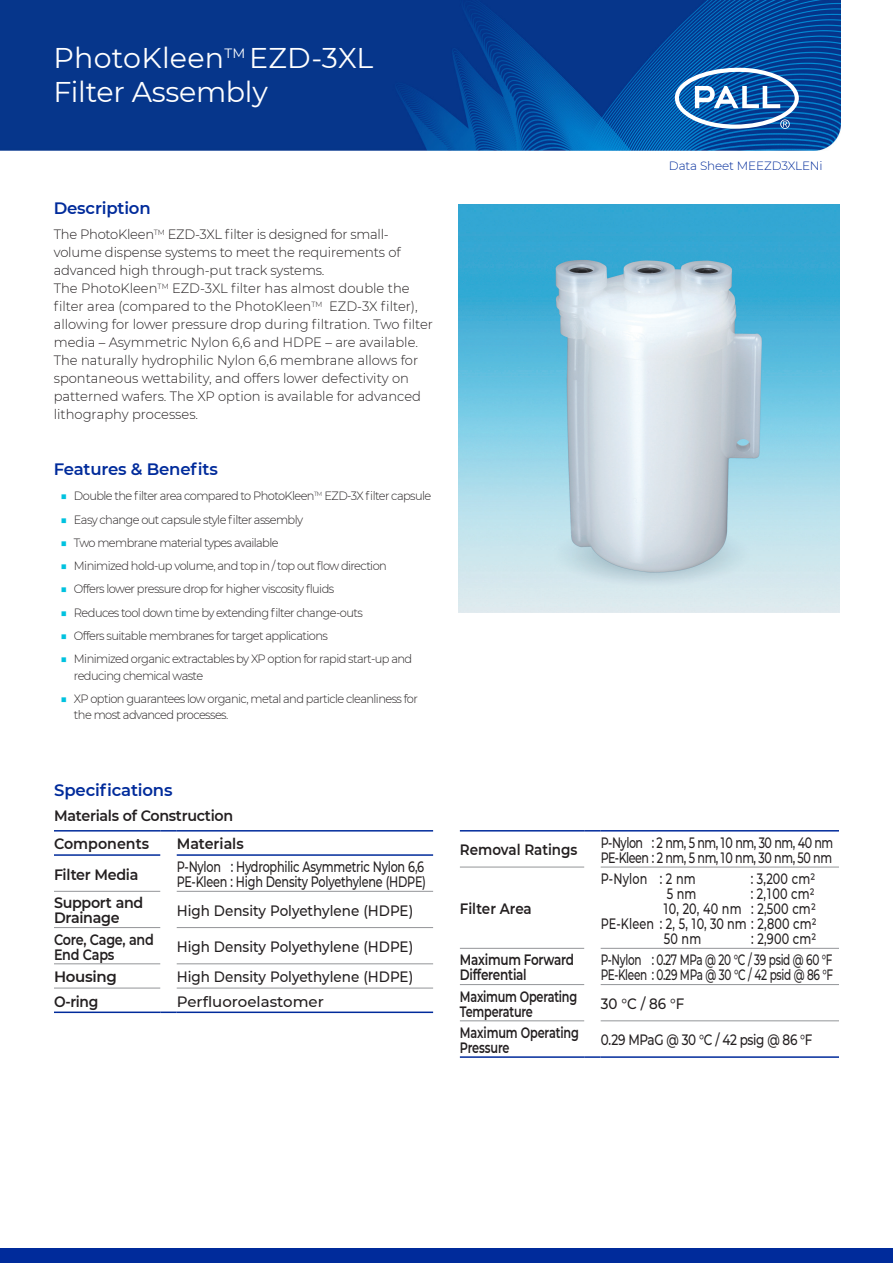
<style>
.page{position:relative;width:893px;height:1263px;background:#fff}
.page>*{position:absolute;margin:0;border:0;box-sizing:border-box;transform-origin:0 0}
.t1{font:28.5px/33.8px "Montserrat";letter-spacing:-.01em;color:#fff}
.t2{font:600 16.5px "Montserrat";letter-spacing:-.01em;color:#002b9b}
.t3{font:500 15px/15px "Montserrat";letter-spacing:-.01em;color:#231f20;scale:.75 1}
.t4{font:500 15px "Montserrat";letter-spacing:-.01em;color:#231f20;scale:.9 1}
.t5{font:500 15px/15px "Montserrat";letter-spacing:-.03em;color:#231f20;scale:.7 1}
.t6{font:500 15px/15px "Montserrat";letter-spacing:-.04em;color:#231f20;scale:.74 1}
.t7{font:600 15px/15px "Montserrat";letter-spacing:-.02em;color:#231f20;scale:.95 1}
.t8{font:600 15px/15px "Montserrat";letter-spacing:-.02em;color:#231f20;scale:.75 1}
.t9{font:500 15px "Montserrat";letter-spacing:.015em;color:#231f20;scale:.75 1}
.t10{font:600 15px/15px "Montserrat";letter-spacing:-.02em;color:#231f20;scale:.8 1}
.t11{font:500 15px "Montserrat";letter-spacing:-.03em;color:#231f20;scale:.8 1}
.t12{font:600 15px/15px "Montserrat";letter-spacing:-.02em;color:#231f20;scale:.85 1}
.t13{font:600 15px "Montserrat";color:#231f20;scale:.95 1}
.t14{font:500 15px "Montserrat";letter-spacing:-.01em;color:#231f20}
.t15{font:600 15px "Montserrat";color:#231f20;scale:.9 1}
.t16{font:600 15px "Montserrat";letter-spacing:-.02em;color:#231f20;scale:.9 1}
.t17{font:600 15px "Montserrat";letter-spacing:-.02em;color:#231f20}
.t18{font:600 15px "Montserrat";letter-spacing:-.02em;color:#231f20;scale:.92 1}
.t19{font:300 13.5px/18px "Montserrat";color:#231f20}
.t20{font:300 12px/16.5px "Montserrat";letter-spacing:-.05em;color:#231f20;scale:.95 1}
.t21{font:300 12px "Montserrat";letter-spacing:-.01em;color:#002b9b}
.s1{font-weight:600;color:#00c2df}
</style>
<div class="page">
<img style="left:0;top:0;width:841px;height:150px">
<svg style="left:675px;top:68px;width:124px;height:61px"></svg>
<img style="left:459px;top:205px;width:380px;height:407px">
<div style="left:0;top:1248px;width:893px;height:15px;background:#002b9b"></div>
<svg style="left:460px;top:831px;width:379px;height:191px"></svg>
<hr style="left:460px;top:1020px;width:124px;height:1px;background:#939598">
<hr style="left:601px;top:1020px;width:238px;height:1px;background:#939598">
<hr style="left:460px;top:867px;width:124px;height:1px;background:#939598">
<hr style="left:460px;top:948px;width:124px;height:1px;background:#939598">
<hr style="left:460px;top:984px;width:124px;height:1px;background:#939598">
<hr style="left:601px;top:867px;width:238px;height:1px;background:#939598">
<hr style="left:601px;top:948px;width:238px;height:1px;background:#939598">
<hr style="left:601px;top:984px;width:238px;height:1px;background:#939598">
<hr style="left:460px;top:830px;width:124px;height:1px;background:#002b9b">
<svg style="left:584px;top:830px;width:17px;height:1px"></svg>
<hr style="left:601px;top:830px;width:238px;height:1px;background:#002b9b">
<hr style="left:460px;top:1056px;width:124px;height:2px;background:#002b9b">
<hr style="left:601px;top:1056px;width:238px;height:2px;background:#002b9b">
<svg style="left:584px;top:1056px;width:17px;height:2px"></svg>
<svg style="left:54px;top:831px;width:379px;height:158px"></svg>
<hr style="left:54px;top:988px;width:106px;height:1px;background:#939598">
<hr style="left:177px;top:988px;width:256px;height:1px;background:#939598">
<hr style="left:54px;top:891px;width:106px;height:1px;background:#939598">
<hr style="left:54px;top:927px;width:106px;height:1px;background:#939598">
<hr style="left:54px;top:963px;width:106px;height:1px;background:#939598">
<hr style="left:177px;top:891px;width:256px;height:1px;background:#939598">
<hr style="left:177px;top:927px;width:256px;height:1px;background:#939598">
<hr style="left:177px;top:963px;width:256px;height:1px;background:#939598">
<hr style="left:54px;top:830px;width:106px;height:1px;background:#002b9b">
<svg style="left:160px;top:830px;width:17px;height:1px"></svg>
<hr style="left:177px;top:830px;width:256px;height:1px;background:#002b9b">
<hr style="left:54px;top:1011px;width:106px;height:2px;background:#002b9b">
<hr style="left:177px;top:1011px;width:256px;height:2px;background:#002b9b">
<hr style="left:54px;top:854px;width:106px;height:2px;background:#002b9b">
<svg style="left:160px;top:1011px;width:17px;height:2px"></svg>
<hr style="left:177px;top:854px;width:256px;height:2px;background:#002b9b">
<h1 class="t1" style="left:53px;top:40px;width:321px">PhotoKleen<sup>TM</sup> EZD-3XL<br>Filter Assembly</h1>
<h2 class="t2" style="left:54px;top:197px;width:98px">Description</h2>
<p class="t19" style="left:54px;top:225px;width:381px">The PhotoKleen<sup>TM</sup> EZD-3XL filter is designed for small&shy;volume dispense systems to meet the requirements of advanced high through-put track systems.<br>The PhotoKleen<sup>TM</sup> EZD-3XL filter has almost double the filter area (compared to the PhotoKleen<sup>TM</sup> EZD-3X filter), allowing for lower pressure drop during filtration. Two filter media – Asymmetric Nylon 6,6 and HDPE – are available.<br>The naturally hydrophilic Nylon 6,6 membrane allows for spontaneous wettability, and offers lower defectivity on patterned wafers. The XP option is available for advanced lithography processes.</p>
<h2 class="t2" style="left:54px;top:458px;width:166px">Features &amp; Benefits</h2>
<p class="t20" style="left:60px;top:488px;width:392px"><span class="s1">■</span> Double the filter area compared to PhotoKleen<sup>TM</sup> EZD-3X filter capsule</p>
<p class="t20" style="left:60px;top:511px;width:257px"><span class="s1">■</span> Easy change out capsule style filter assembly</p>
<p class="t20" style="left:60px;top:534px;width:231px"><span class="s1">■</span> Two membrane material types available</p>
<p class="t20" style="left:60px;top:557px;width:345px"><span class="s1">■</span> Minimized hold-up volume, and top in / top out flow direction</p>
<p class="t20" style="left:60px;top:580px;width:290px"><span class="s1">■</span> Offers lower pressure drop for higher viscosity fluids</p>
<p class="t20" style="left:60px;top:604px;width:320px"><span class="s1">■</span> Reduces tool down time by extending filter change-outs</p>
<p class="t20" style="left:60px;top:627px;width:283px"><span class="s1">■</span> Offers suitable membranes for target applications</p>
<p class="t20" style="left:74px;top:650px;width:358px;text-indent:-13px"><span class="s1">■</span> Minimized organic extractables by XP option for rapid start-up and reducing chemical waste</p>
<p class="t20" style="left:74px;top:690px;width:363px;text-indent:-13px"><span class="s1">■</span> XP option guarantees low organic, metal and particle cleanliness for the most advanced processes.</p>
<h2 class="t2" style="left:54px;top:779px;width:120px">Specifications</h2>
<p class="t7" style="left:54px;top:808px;width:190px">Materials of Construction</p>
<p class="t13" style="left:54px;top:833px;width:102px">Components</p>
<p class="t13" style="left:177px;top:833px;width:72px">Materials</p>
<p class="t7" style="left:54px;top:866px;width:90px">Filter Media</p>
<p class="t3" style="left:177px;top:859px;width:334px">P-Nylon : Hydrophilic Asymmetric Nylon 6,6<br>PE-Kleen : High Density Polyethylene (HDPE)</p>
<p class="t7" style="left:54px;top:895px;width:96px">Support and<br>Drainage</p>
<p class="t4" style="left:177px;top:900px;width:264px">High Density Polyethylene (HDPE)</p>
<p class="t12" style="left:54px;top:931px;width:119px">Core, Cage, and<br>End Caps</p>
<p class="t4" style="left:177px;top:936px;width:264px">High Density Polyethylene (HDPE)</p>
<p class="t17" style="left:54px;top:966px;width:65px">Housing</p>
<p class="t4" style="left:177px;top:966px;width:264px">High Density Polyethylene (HDPE)</p>
<p class="t18" style="left:54px;top:990px;width:50px">O-ring</p>
<p class="t14" style="left:177px;top:991px;width:149px">Perfluoroelastomer</p>
<p class="t21" style="left:669px;top:157px;width:155px">Data Sheet MEEZD3XLENi</p>
<p class="t15" style="left:460px;top:839px;width:132px">Removal Ratings</p>
<p class="t6" style="left:601px;top:834px;width:316px">P-Nylon : 2 nm, 5 nm, 10 nm, 30 nm, 40 nm<br>PE-Kleen : 2 nm, 5 nm, 10 nm, 30 nm, 50 nm</p>
<p class="t16" style="left:460px;top:898px;width:81px">Filter Area</p>
<p class="t3" style="left:601px;top:871px;width:128px">P-Nylon : 2 nm</p>
<p class="t3" style="left:751px;top:871px;width:88px">: 3,200 cm2</p>
<p class="t3" style="left:667px;top:886px;width:41px">5 nm</p>
<p class="t3" style="left:751px;top:886px;width:87px">: 2,100 cm2</p>
<p class="t9" style="left:664px;top:898px;width:204px">10, 20, 40 nm : 2,500 cm2</p>
<p class="t9" style="left:601px;top:913px;width:290px">PE-Kleen : 2, 5, 10, 30 nm : 2,800 cm2</p>
<p class="t3" style="left:664px;top:931px;width:52px">50 nm</p>
<p class="t3" style="left:751px;top:931px;width:88px">: 2,900 cm2</p>
<p class="t10" style="left:460px;top:952px;width:144px">Maximum Forward<br>Differential</p>
<p class="t5" style="left:601px;top:952px;width:334px">P-Nylon : 0.27 MPa @ 20 °C / 39 psid @ 60 °F<br>PE-Kleen : 0.29 MPa @ 30 °C / 42 psid @ 86 °F</p>
<p class="t8" style="left:460px;top:988px;width:158px">Maximum Operating<br>Temperature</p>
<p class="t4" style="left:601px;top:993px;width:95px">30 °C / 86 °F</p>
<p class="t8" style="left:460px;top:1024px;width:160px">Maximum Operating<br>Pressure</p>
<p class="t11" style="left:601px;top:1029px;width:266px">0.29 MPaG @ 30 °C / 42 psig @ 86 °F</p>
</div>
